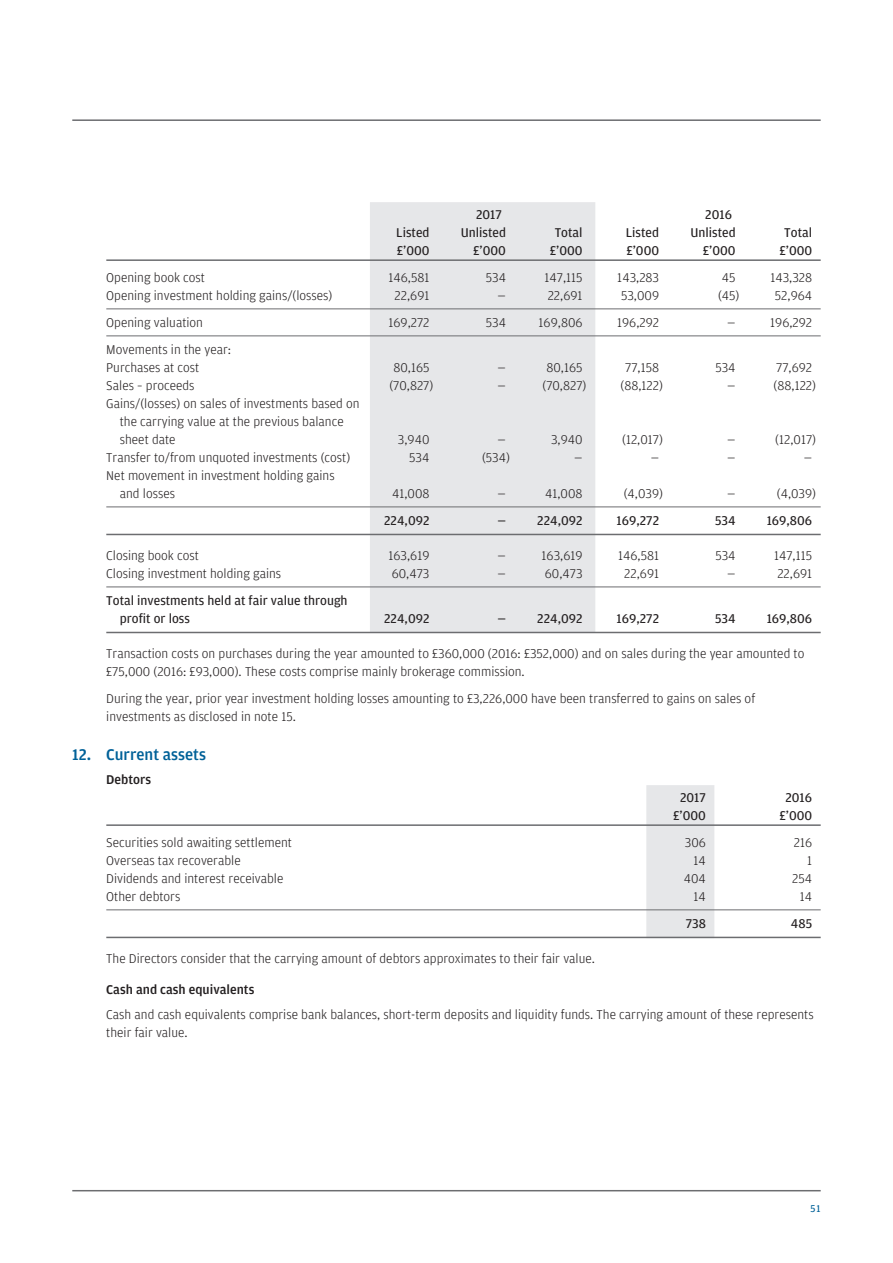
<style>
.page{position:relative;width:893px;height:1263px;background:#fff}
.page>*{position:absolute;margin:0;border:0;box-sizing:border-box;transform-origin:0 0}
.t1{font:500 16.5px "Amplitude";color:#006198}
.t2{font:300 13.5px/18px "Amplitude";color:#231f20}
.t3{font:13.5px/18px "Amplitude";color:#231f20}
.t4{font:500 13.5px "Amplitude";color:#231f20}
.t5{font:10.5px "Amplitude";color:#006198}
</style>
<div class="page">
<hr style="left:72px;top:119px;width:749px;height:2px;background:#6c6d70">
<hr style="left:72px;top:1190px;width:749px;height:1px;background:#6c6d70">
<div style="left:370px;top:202px;width:225px;height:431px;background:#e6e7e9"></div>
<hr style="left:106px;top:259px;width:715px;height:2px;background:#6c6d70">
<hr style="left:106px;top:309px;width:715px;height:1px;background:#6c6d70">
<hr style="left:106px;top:336px;width:715px;height:1px;background:#6c6d70">
<hr style="left:106px;top:507px;width:715px;height:1px;background:#6c6d70">
<hr style="left:106px;top:534px;width:715px;height:1px;background:#6c6d70">
<hr style="left:106px;top:587px;width:715px;height:1px;background:#6c6d70">
<hr style="left:106px;top:632px;width:715px;height:1px;background:#6c6d70">
<div style="left:646px;top:785px;width:68px;height:153px;background:#e6e7e9"></div>
<hr style="left:106px;top:824px;width:715px;height:2px;background:#6c6d70">
<hr style="left:106px;top:909px;width:715px;height:1px;background:#6c6d70">
<hr style="left:106px;top:937px;width:715px;height:1px;background:#6c6d70">
<p class="t3" style="left:476px;top:205px;width:27px">2017</p>
<p class="t3" style="left:705px;top:205px;width:28px">2016</p>
<p class="t3" style="left:396px;top:223px;width:35px">Listed</p>
<p class="t3" style="left:461px;top:223px;width:47px">Unlisted</p>
<p class="t3" style="left:555px;top:223px;width:29px">Total</p>
<p class="t3" style="left:626px;top:223px;width:35px">Listed</p>
<p class="t3" style="left:690px;top:223px;width:47px">Unlisted</p>
<p class="t3" style="left:784px;top:223px;width:29px">Total</p>
<p class="t3" style="left:397px;top:241px;width:34px">£’000</p>
<p class="t3" style="left:473px;top:241px;width:34px">£’000</p>
<p class="t3" style="left:550px;top:241px;width:34px">£’000</p>
<p class="t3" style="left:626px;top:241px;width:34px">£’000</p>
<p class="t3" style="left:703px;top:241px;width:34px">£’000</p>
<p class="t3" style="left:779px;top:241px;width:34px">£’000</p>
<p class="t2" style="left:106px;top:268px;width:100px">Opening book cost</p>
<p class="t2" style="left:388px;top:268px;width:43px">146,581</p>
<p class="t2" style="left:486px;top:268px;width:22px">534</p>
<p class="t2" style="left:544px;top:268px;width:40px">147,115</p>
<p class="t2" style="left:617px;top:268px;width:43px">143,283</p>
<p class="t2" style="left:722px;top:268px;width:15px">45</p>
<p class="t2" style="left:770px;top:268px;width:43px">143,328</p>
<p class="t2" style="left:106px;top:286px;width:228px">Opening investment holding gains/(losses)</p>
<p class="t2" style="left:395px;top:286px;width:36px">22,691</p>
<p class="t2" style="left:498px;top:286px;width:10px">—</p>
<p class="t2" style="left:548px;top:286px;width:36px">22,691</p>
<p class="t2" style="left:621px;top:286px;width:39px">53,009</p>
<p class="t2" style="left:718px;top:286px;width:23px">(45)</p>
<p class="t2" style="left:775px;top:286px;width:39px">52,964</p>
<p class="t2" style="left:106px;top:313px;width:98px">Opening valuation</p>
<p class="t2" style="left:388px;top:313px;width:43px">169,272</p>
<p class="t2" style="left:486px;top:313px;width:22px">534</p>
<p class="t2" style="left:539px;top:313px;width:45px">169,806</p>
<p class="t2" style="left:617px;top:313px;width:43px">196,292</p>
<p class="t2" style="left:727px;top:313px;width:10px">—</p>
<p class="t2" style="left:770px;top:313px;width:43px">196,292</p>
<p class="t2" style="left:106px;top:340px;width:126px">Movements in the year:<br>Purchases at cost</p>
<p class="t2" style="left:393px;top:358px;width:38px">80,165</p>
<p class="t2" style="left:498px;top:358px;width:10px">—</p>
<p class="t2" style="left:546px;top:358px;width:38px">80,165</p>
<p class="t2" style="left:625px;top:358px;width:35px">77,158</p>
<p class="t2" style="left:715px;top:358px;width:22px">534</p>
<p class="t2" style="left:776px;top:358px;width:37px">77,692</p>
<p class="t2" style="left:106px;top:376px;width:90px">Sales – proceeds</p>
<p class="t2" style="left:389px;top:376px;width:45px">(70,827)</p>
<p class="t2" style="left:498px;top:376px;width:10px">—</p>
<p class="t2" style="left:542px;top:376px;width:45px">(70,827)</p>
<p class="t2" style="left:620px;top:376px;width:44px">(88,122)</p>
<p class="t2" style="left:727px;top:376px;width:10px">—</p>
<p class="t2" style="left:774px;top:376px;width:44px">(88,122)</p>
<p class="t2" style="left:120px;top:394px;width:241px;text-indent:-14px">Gains/(losses) on sales of investments based on the carrying value at the previous balance sheet date</p>
<p class="t2" style="left:398px;top:430px;width:33px">3,940</p>
<p class="t2" style="left:498px;top:430px;width:10px">—</p>
<p class="t2" style="left:551px;top:430px;width:33px">3,940</p>
<p class="t2" style="left:622px;top:430px;width:42px">(12,017)</p>
<p class="t2" style="left:727px;top:430px;width:10px">—</p>
<p class="t2" style="left:775px;top:430px;width:42px">(12,017)</p>
<p class="t2" style="left:106px;top:448px;width:245px">Transfer to/from unquoted investments (cost)</p>
<p class="t2" style="left:409px;top:448px;width:22px">534</p>
<p class="t2" style="left:482px;top:448px;width:29px">(534)</p>
<p class="t2" style="left:574px;top:448px;width:10px">—</p>
<p class="t2" style="left:651px;top:448px;width:10px">—</p>
<p class="t2" style="left:727px;top:448px;width:10px">—</p>
<p class="t2" style="left:804px;top:448px;width:10px">—</p>
<p class="t2" style="left:120px;top:466px;width:216px;text-indent:-14px">Net movement in investment holding gains and losses</p>
<p class="t2" style="left:392px;top:484px;width:39px">41,008</p>
<p class="t2" style="left:498px;top:484px;width:10px">—</p>
<p class="t2" style="left:545px;top:484px;width:39px">41,008</p>
<p class="t2" style="left:624px;top:484px;width:41px">(4,039)</p>
<p class="t2" style="left:727px;top:484px;width:10px">—</p>
<p class="t2" style="left:777px;top:484px;width:41px">(4,039)</p>
<p class="t3" style="left:384px;top:511px;width:47px">224,092</p>
<p class="t3" style="left:497px;top:511px;width:87px">— 224,092</p>
<p class="t3" style="left:617px;top:511px;width:44px">169,272</p>
<p class="t3" style="left:715px;top:511px;width:22px">534</p>
<p class="t3" style="left:767px;top:511px;width:47px">169,806</p>
<p class="t2" style="left:106px;top:547px;width:94px">Closing book cost</p>
<p class="t2" style="left:388px;top:547px;width:42px">163,619</p>
<p class="t2" style="left:498px;top:547px;width:10px">—</p>
<p class="t2" style="left:542px;top:547px;width:42px">163,619</p>
<p class="t2" style="left:618px;top:547px;width:43px">146,581</p>
<p class="t2" style="left:715px;top:547px;width:22px">534</p>
<p class="t2" style="left:774px;top:547px;width:40px">147,115</p>
<p class="t2" style="left:106px;top:565px;width:176px">Closing investment holding gains</p>
<p class="t2" style="left:392px;top:565px;width:39px">60,473</p>
<p class="t2" style="left:498px;top:565px;width:10px">—</p>
<p class="t2" style="left:545px;top:565px;width:39px">60,473</p>
<p class="t2" style="left:624px;top:565px;width:36px">22,691</p>
<p class="t2" style="left:727px;top:565px;width:10px">—</p>
<p class="t2" style="left:777px;top:565px;width:36px">22,691</p>
<p class="t3" style="left:120px;top:592px;width:229px;text-indent:-14px">Total investments held at fair value through profit or loss</p>
<p class="t3" style="left:384px;top:610px;width:47px">224,092</p>
<p class="t3" style="left:497px;top:610px;width:87px">— 224,092</p>
<p class="t3" style="left:617px;top:610px;width:44px">169,272</p>
<p class="t3" style="left:715px;top:610px;width:22px">534</p>
<p class="t3" style="left:767px;top:610px;width:47px">169,806</p>
<p class="t2" style="left:106px;top:645px;width:700px">Transaction costs on purchases during the year amounted to £360,000 (2016: £352,000) and on sales during the year amounted to £75,000 (2016: £93,000). These costs comprise mainly brokerage commission.</p>
<p class="t2" style="left:106px;top:690px;width:650px">During the year, prior year investment holding losses amounting to £3,226,000 have been transferred to gains on sales of investments as disclosed in note 15.</p>
<p class="t1" style="left:72px;top:744px;width:135px">12. Current assets</p>
<p class="t4" style="left:106px;top:771px;width:46px">Debtors</p>
<p class="t3" style="left:680px;top:788px;width:27px">2017</p>
<p class="t3" style="left:785px;top:788px;width:28px">2016</p>
<p class="t3" style="left:673px;top:806px;width:34px">£’000</p>
<p class="t3" style="left:779px;top:806px;width:34px">£’000</p>
<p class="t2" style="left:106px;top:833px;width:187px">Securities sold awaiting settlement</p>
<p class="t2" style="left:685px;top:833px;width:23px">306</p>
<p class="t2" style="left:794px;top:833px;width:20px">216</p>
<p class="t2" style="left:106px;top:851px;width:136px">Overseas tax recoverable</p>
<p class="t2" style="left:693px;top:851px;width:14px">14</p>
<p class="t2" style="left:807px;top:851px;width:7px">1</p>
<p class="t2" style="left:106px;top:869px;width:179px">Dividends and interest receivable</p>
<p class="t2" style="left:684px;top:869px;width:24px">404</p>
<p class="t2" style="left:792px;top:869px;width:21px">254</p>
<p class="t2" style="left:106px;top:887px;width:76px">Other debtors</p>
<p class="t2" style="left:693px;top:887px;width:14px">14</p>
<p class="t2" style="left:800px;top:887px;width:14px">14</p>
<p class="t3" style="left:686px;top:914px;width:22px">738</p>
<p class="t3" style="left:791px;top:914px;width:23px">485</p>
<p class="t2" style="left:106px;top:949px;width:490px">The Directors consider that the carrying amount of debtors approximates to their fair value.</p>
<p class="t4" style="left:106px;top:982px;width:150px">Cash and cash equivalents</p>
<p class="t2" style="left:106px;top:1005px;width:709px">Cash and cash equivalents comprise bank balances, short-term deposits and liquidity funds. The carrying amount of these represents their fair value.</p>
<p class="t5" style="left:810px;top:1202px;width:12px">51</p>
</div>
